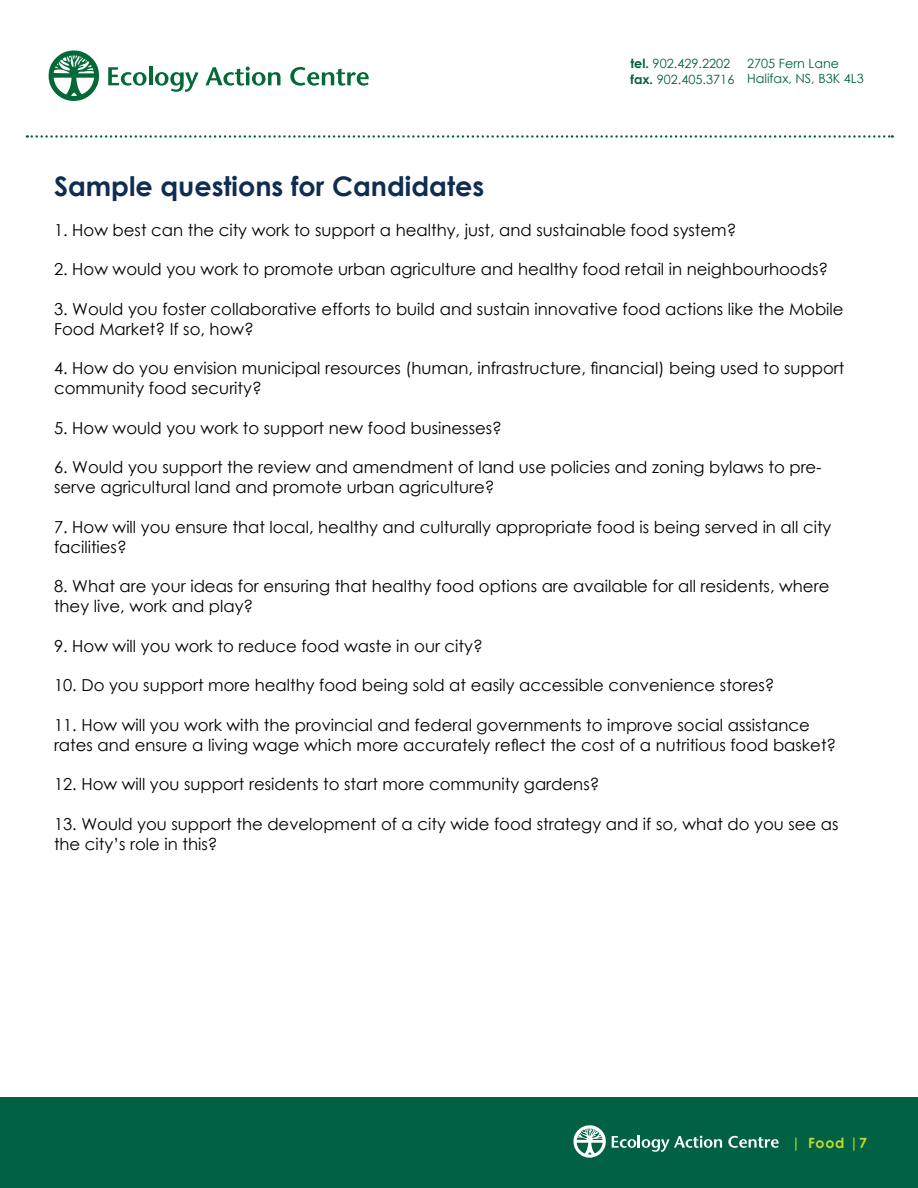
<style>
.page{position:relative;width:918px;height:1188px;background:#fff}
.page>*{position:absolute;margin:0;border:0;box-sizing:border-box;transform-origin:0 0}
.t1{font:700 27px "Century Gothic";color:#0f2d52}
.t2{font:16.5px/19.8px "Century Gothic";color:#000}
.t3{font:700 14.1px "Century Gothic";color:#c4d82e}
.t4{font:12.75px/16.2px "Century Gothic";color:#006141}
.s1{font-weight:700}
</style>
<div class="page">
<div style="left:0;top:1097px;width:918px;height:91px;background:#006242"></div>
<svg style="left:612px;top:1135px;width:110px;height:17px"></svg>
<svg style="left:728px;top:1136px;width:51px;height:12px"></svg>
<svg style="left:573px;top:1125px;width:33px;height:33px"></svg>
<svg style="left:27px;top:135px;width:866px;height:3px"></svg>
<svg style="left:108px;top:67px;width:38px;height:19px"></svg>
<hr style="left:149px;top:66px;width:3px;height:19px;background:#026937">
<svg style="left:155px;top:72px;width:43px;height:20px"></svg>
<svg style="left:205px;top:67px;width:75px;height:19px"></svg>
<svg style="left:290px;top:67px;width:79px;height:19px"></svg>
<svg style="left:49px;top:50px;width:50px;height:51px"></svg>
<p class="t4" style="left:630px;top:55px;width:105px"><span class="s1">tel.</span> 902.429.2202 <span class="s1">fax.</span> 902.405.3716</p>
<p class="t4" style="left:747px;top:55px;width:118px;line-height:15.3px">2705 Fern Lane<br>Halifax, NS, B3K 4L3</p>
<h1 class="t1" style="left:54px;top:166px;width:432px">Sample questions for Candidates</h1>
<p class="t2" style="left:54px;top:220px;width:684px">1. How best can the city work to support a healthy, just, and sustainable food system?</p>
<p class="t2" style="left:54px;top:259px;width:776px">2. How would you work to promote urban agriculture and healthy food retail in neighbourhoods?</p>
<p class="t2" style="left:54px;top:299px;width:791px">3. Would you foster collaborative efforts to build and sustain innovative food actions like the Mobile<br>Food Market? If so, how?</p>
<p class="t2" style="left:54px;top:358px;width:792px">4. How do you envision municipal resources (human, infrastructure, financial) being used to support community food security?</p>
<p class="t2" style="left:54px;top:418px;width:450px">5. How would you work to support new food businesses?</p>
<p class="t2" style="left:54px;top:457px;width:769px">6. Would you support the review and amendment of land use policies and zoning bylaws to pre&shy;serve agricultural land and promote urban agriculture?</p>
<p class="t2" style="left:54px;top:517px;width:779px">7. How will you ensure that local, healthy and culturally appropriate food is being served in all city facilities?</p>
<p class="t2" style="left:54px;top:576px;width:777px">8. What are your ideas for ensuring that healthy food options are available for all residents, where they live, work and play?</p>
<p class="t2" style="left:54px;top:635px;width:430px">9. How will you work to reduce food waste in our city?</p>
<p class="t2" style="left:54px;top:675px;width:722px">10. Do you support more healthy food being sold at easily accessible convenience stores?</p>
<p class="t2" style="left:54px;top:715px;width:784px">11. How will you work with the provincial and federal governments to improve social assistance rates and ensure a living wage which more accurately reflect the cost of a nutritious food basket?</p>
<p class="t2" style="left:54px;top:774px;width:547px">12. How will you support residents to start more community gardens?</p>
<p class="t2" style="left:54px;top:814px;width:786px">13. Would you support the development of a city wide food strategy and if so, what do you see as the city’s role in this?</p>
<p class="t3" style="left:792px;top:1132px;width:77px">| Food |7</p>
</div>
